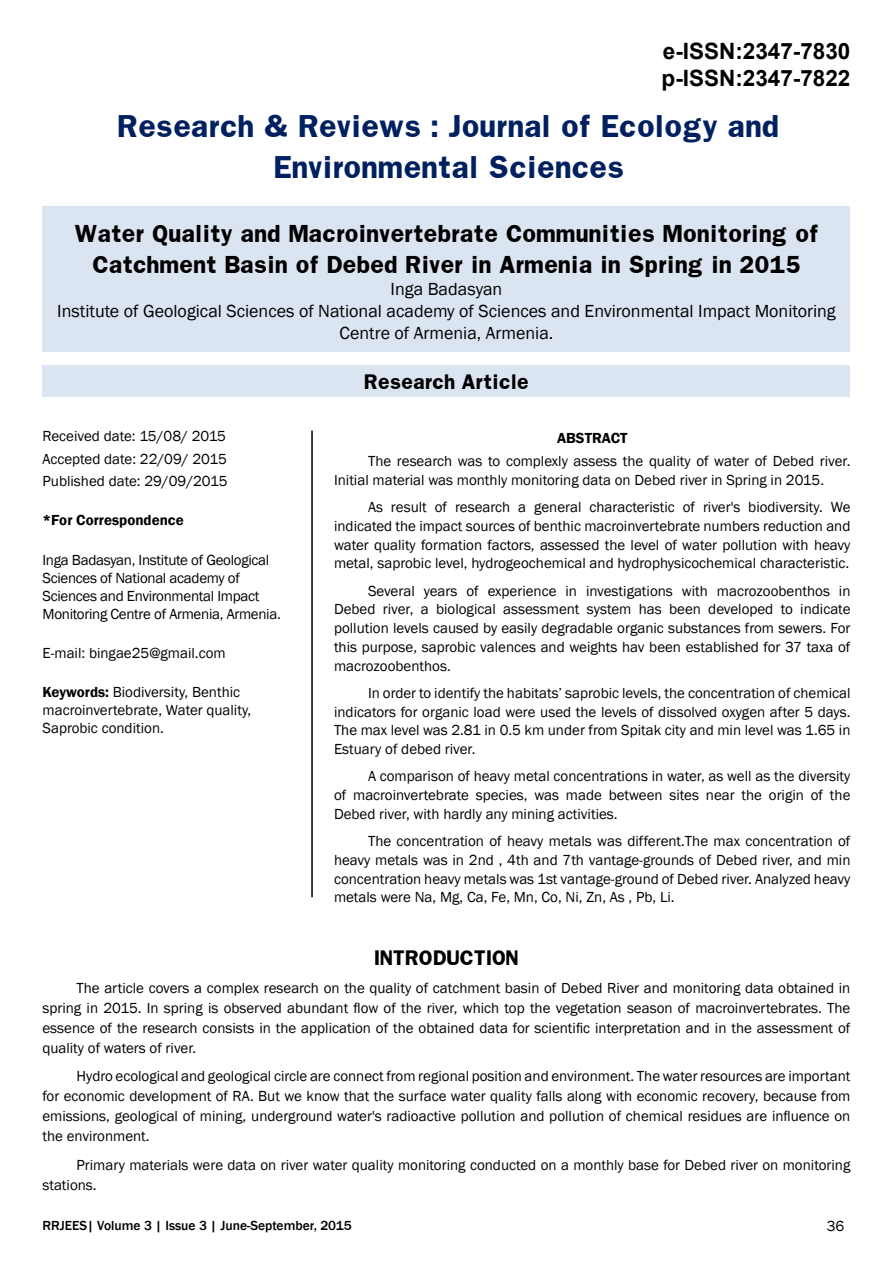
<style>
.page{position:relative;width:893px;height:1263px;background:#fff}
.page>*{position:absolute;margin:0;border:0;box-sizing:border-box;transform-origin:0 0}
.t1{font:700 27px/40.5px "Franklin";color:#002060;text-align:center}
.t2{font:700 22.5px/27px "Arial";color:#000}
.t3{font:700 21px/31.5px "Franklin";color:#000;text-align:center}
.t4{font:18px/21.9px "Franklin Gothic";color:#000;text-align:center}
.t5{font:700 18px "Franklin";color:#000}
.t6{font:15px/18.8px "Franklin Gothic";color:#000;text-align:justify}
.t7{font:15px/18px "Franklin Gothic";letter-spacing:-.02em;color:#000}
.t8{font:600 15px "Franklin Gothic";color:#000}
.t9{font:500 13.5px "Franklin Gothic";color:#000}
.s1{font-weight:600}
</style>
<div class="page">
<div style="left:43px;top:206px;width:807px;height:146px;background:#dbe5f1"></div>
<div style="left:43px;top:365px;width:807px;height:31px;background:#dbe5f1"></div>
<hr style="left:311px;top:431px;width:2px;height:466px;background:#000">
<h2 class="t2" style="left:662px;top:38px;width:190px">e-ISSN:2347-7830 p-ISSN:2347-7822</h2>
<h1 class="t1" style="left:118px;top:106px;width:663px">Research &amp; Reviews : Journal of Ecology and<br>Environmental Sciences</h1>
<h3 class="t3" style="left:75px;top:217px;width:745px">Water Quality and Macroinvertebrate Communities Monitoring of<br>Catchment Basin of Debed River in Armenia in Spring in 2015</h3>
<p class="t4" style="left:57px;top:279px;width:780px">Inga Badasyan<br>Institute of Geological Sciences of National academy of Sciences and Environmental Impact Monitoring<br>Centre of Armenia, Armenia.</p>
<p class="t5" style="left:364px;top:369px;width:166px">Research Article</p>
<p class="t6" style="left:43px;top:425px;width:187px;line-height:22.5px">Received date: 15/08/ 2015<br>Accepted date: 22/09/ 2015<br>Published date: 29/09/2015</p>
<p class="t8" style="left:43px;top:511px;width:143px">*For Correspondence</p>
<p class="t7" style="left:43px;top:551px;width:240px">Inga Badasyan, Institute of Geological Sciences of National academy of Sciences and Environmental Impact Monitoring Centre of Armenia, Armenia.</p>
<p class="t6" style="left:43px;top:644px;width:185px">E-mail: bingae25@gmail.com</p>
<p class="t6" style="left:43px;top:683px;width:210px;line-height:18px;text-align:left"><span class="s1">Keywords:</span> Biodiversity, Benthic macroinvertebrate, Water quality,<br>Saprobic condition.</p>
<p class="t8" style="left:557px;top:429px;width:72px">ABSTRACT</p>
<p class="t6" style="left:334px;top:452px;width:518px;text-indent:34px">The research was to complexly assess the quality of water of Debed river.<br>Initial material was monthly monitoring data on Debed river in Spring in 2015.</p>
<p class="t6" style="left:334px;top:498px;width:518px;text-indent:34px">As result of research a general characteristic of river's biodiversity. We indicated the impact sources of benthic macroinvertebrate numbers reduction and water quality formation factors, assessed the level of water pollution with heavy metal, saprobic level, hydrogeochemical and hydrophysicochemical characteristic.</p>
<p class="t6" style="left:334px;top:581px;width:518px;text-indent:34px">Several years of experience in investigations with macrozoobenthos in Debed river, a biological assessment system has been developed to indicate pollution levels caused by easily degradable organic substances from sewers. For this purpose, saprobic valences and weights hav been established for 37 taxa of macrozoobenthos.</p>
<p class="t6" style="left:334px;top:684px;width:518px;text-indent:34px">In order to identify the habitats’ saprobic levels, the concentration of chemical indicators for organic load were used the levels of dissolved oxygen after 5 days.<br>The max level was 2.81 in 0.5 km under from Spitak city and min level was 1.65 in Estuary of debed river.</p>
<p class="t6" style="left:334px;top:767px;width:518px;text-indent:34px">A comparison of heavy metal concentrations in water, as well as the diversity of macroinvertebrate species, was made between sites near the origin of the Debed river, with hardly any mining activities.</p>
<p class="t6" style="left:334px;top:832px;width:518px;text-indent:34px">The concentration of heavy metals was different.The max concentration of heavy metals was in 2nd , 4th and 7th vantage-grounds of Debed river, and min concentration heavy metals was 1st vantage-ground of Debed river. Analyzed heavy metals were Na, Mg, Ca, Fe, Mn, Co, Ni, Zn, As , Pb, Li.</p>
<p class="t5" style="left:374px;top:945px;width:146px">INTRODUCTION</p>
<p class="t6" style="left:42px;top:978px;width:809px;line-height:20px;text-indent:34px">The article covers a complex research on the quality of catchment basin of Debed River and monitoring data obtained in spring in 2015. In spring is observed abundant flow of the river, which top the vegetation season of macroinvertebrates. The essence of the research consists in the application of the obtained data for scientific interpretation and in the assessment of quality of waters of river.</p>
<p class="t6" style="left:42px;top:1067px;width:809px;line-height:20px;text-indent:34px">Hydro ecological and geological circle are connect from regional position and environment. The water resources are important for economic development of RA. But we know that the surface water quality falls along with economic recovery, because from emissions, geological of mining, underground water's radioactive pollution and pollution of chemical residues are influence on the environment.</p>
<p class="t6" style="left:42px;top:1155px;width:809px;line-height:20px;text-indent:34px">Primary materials were data on river water quality monitoring conducted on a monthly base for Debed river on monitoring stations.</p>
<p class="t9" style="left:43px;top:1217px;width:311px">RRJEES| Volume 3 | Issue 3 | June-September, 2015</p>
<p class="t6" style="left:827px;top:1217px;width:19px">36</p>
</div>
